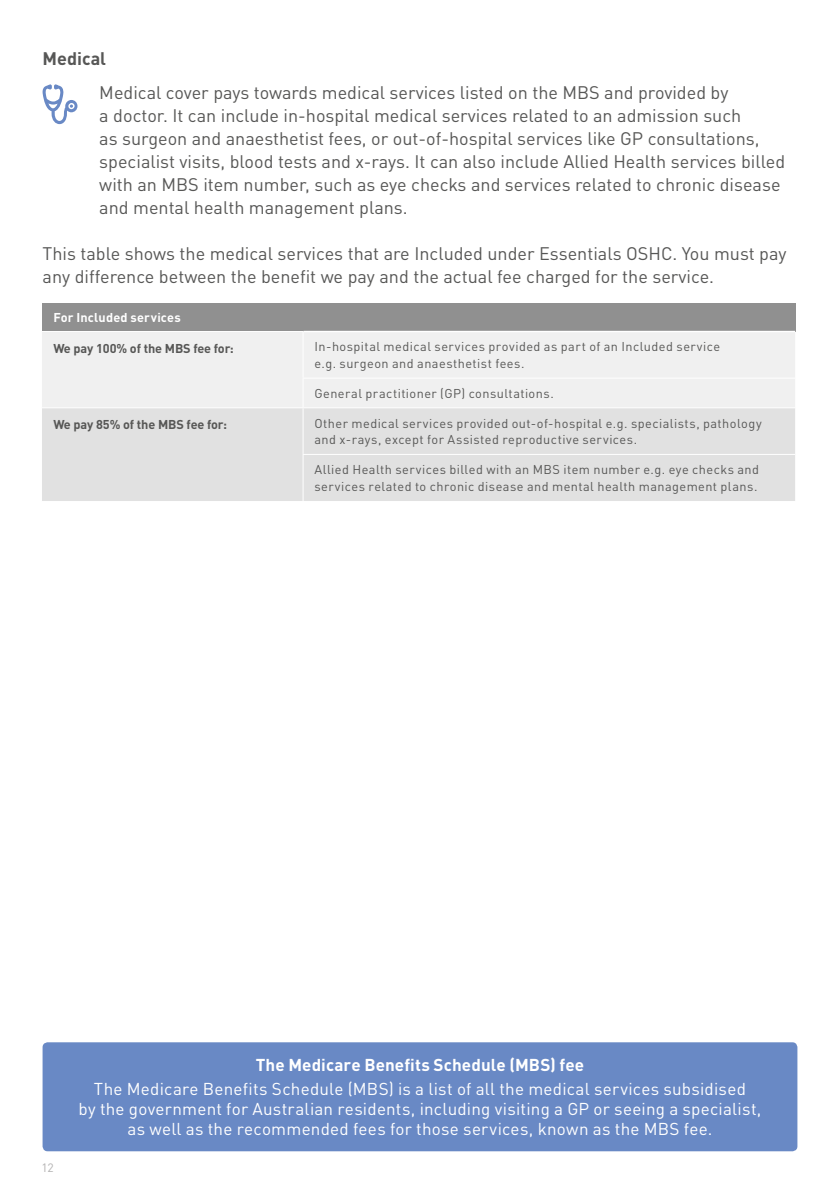
<style>
.page{position:relative;width:840px;height:1191px;background:#fff}
.page>*{position:absolute;margin:0;border:0;box-sizing:border-box;transform-origin:0 0}
.t1{font:18px/23px "DINOT";color:#575756}
.t2{font:700 18px "DINOT";color:#575756}
.t3{font:17px/20px "DINOT";letter-spacing:.015em;color:#fff;text-align:center}
.t4{font:700 17px "DINOT";letter-spacing:.005em;color:#fff}
.t5{font:12.6px/17px "DINOT";letter-spacing:.035em;color:#575756}
.t6{font:700 12.6px "DINOT";letter-spacing:-.01em;color:#575756}
.t7{font:700 12.6px "DINOT";letter-spacing:.015em;color:#fff}
.t8{font:12px "DINOT";color:#b3b2b2}
</style>
<div class="page">
<div style="left:42px;top:303px;width:752px;height:28px;background:#909090"></div>
<div style="left:42px;top:332px;width:752px;height:75px;background:#f0f0f0"></div>
<div style="left:42px;top:408px;width:752px;height:93px;background:#e1e1e1"></div>
<hr style="left:302px;top:332px;width:1px;height:45px;background:#fff">
<svg style="left:302px;top:378px;width:1px;height:29px"></svg>
<hr style="left:302px;top:408px;width:1px;height:46px;background:#fff">
<hr style="left:302px;top:455px;width:1px;height:46px;background:#fff">
<hr style="left:302px;top:377px;width:492px;height:1px;background:#fff">
<hr style="left:302px;top:454px;width:492px;height:1px;background:#fff">
<svg style="left:42px;top:84px;width:35px;height:40px"></svg>
<div style="left:43px;top:1042px;width:754px;height:109px;background:#6989c5;border-radius:5px"></div>
<p class="t2" style="left:43px;top:47px;width:65px">Medical</p>
<p class="t1" style="left:99px;top:81px;width:687px">Medical cover pays towards medical services listed on the MBS and provided by<br>a doctor. It can include in-hospital medical services related to an admission such<br>as surgeon and anaesthetist fees, or out-of-hospital services like GP consultations, specialist visits, blood tests and x-rays. It can also include Allied Health services billed with an MBS item number, such as eye checks and services related to chronic disease and mental health management plans.</p>
<p class="t1" style="left:43px;top:241px;width:745px">This table shows the medical services that are Included under Essentials OSHC. You must pay any difference between the benefit we pay and the actual fee charged for the service.</p>
<p class="t7" style="left:53px;top:309px;width:129px">For Included services</p>
<p class="t6" style="left:53px;top:340px;width:182px">We pay 100% of the MBS fee for:</p>
<p class="t5" style="left:314px;top:338px;width:407px">In-hospital medical services provided as part of an Included service e.g. surgeon and anaesthetist fees.</p>
<p class="t5" style="left:314px;top:384px;width:241px">General practitioner (GP) consultations.</p>
<p class="t6" style="left:53px;top:416px;width:175px">We pay 85% of the MBS fee for:</p>
<p class="t5" style="left:314px;top:414px;width:448px">Other medical services provided out-of-hospital e.g. specialists, pathology and x-rays, except for Assisted reproductive services.</p>
<p class="t5" style="left:314px;top:461px;width:446px">Allied Health services billed with an MBS item number e.g. eye checks and services related to chronic disease and mental health management plans.</p>
<p class="t8" style="left:42px;top:1160px;width:14px">12</p>
<p class="t4" style="left:255px;top:1054px;width:330px">The Medicare Benefits Schedule (MBS) fee</p>
<p class="t3" style="left:78px;top:1078px;width:684px">The Medicare Benefits Schedule (MBS) is a list of all the medical services subsidised<br>by the government for Australian residents, including visiting a GP or seeing a specialist, as well as the recommended fees for those services, known as the MBS fee.</p>
</div>
